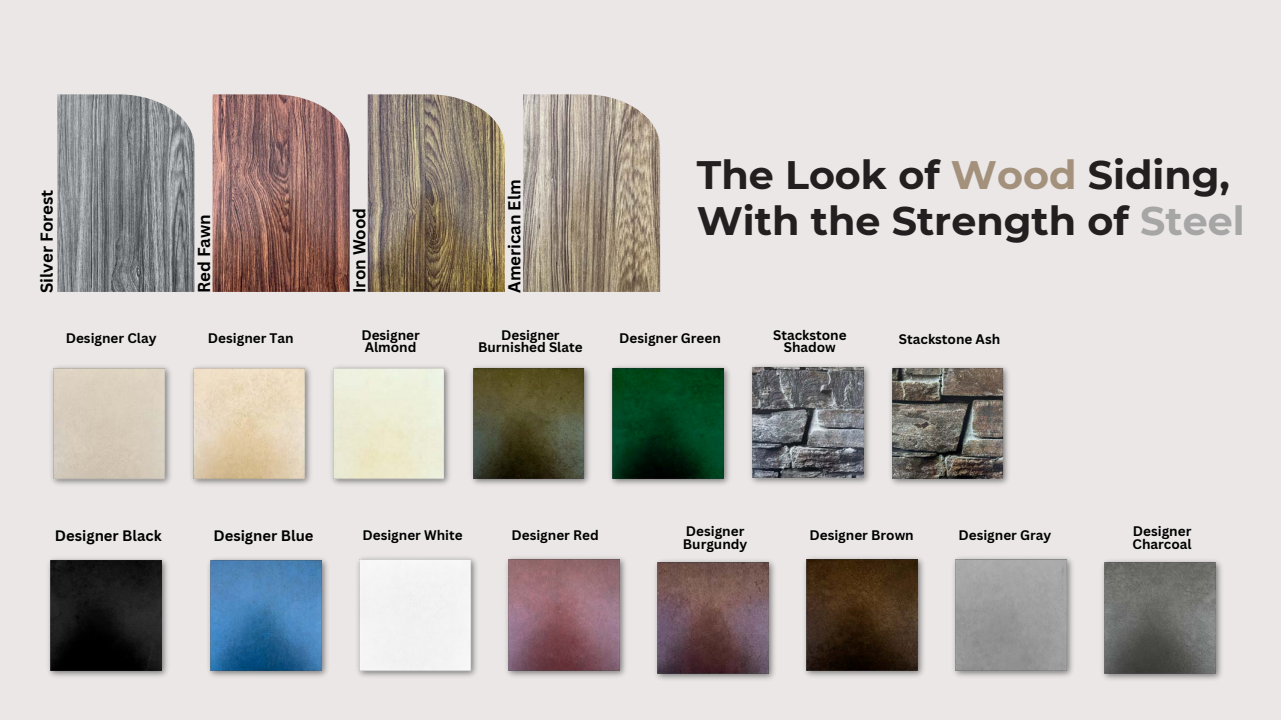
<style>
.page{position:relative;width:1281px;height:720px;background:#ebe7e7}
.page>*{position:absolute;margin:0;border:0;box-sizing:border-box;transform-origin:0 0}
.t1{font:700 39.62px/46.2px "Montserrat";color:#231f20}
.t2{font:700 16.88px "Canva Sans";color:#000}
.t3{font:700 14.75px "Canva Sans";color:#000}
.t4{font:700 13.5px/12.2px "Canva Sans";color:#000}
.s1{color:#a4917c}
.s2{color:#a6a6a6}
</style>
<div class="page">
<img style="left:57px;top:94px;width:137px;height:198px">
<img style="left:212px;top:94px;width:138px;height:198px">
<img style="left:368px;top:94px;width:137px;height:198px">
<img style="left:523px;top:94px;width:137px;height:198px">
<img style="left:44px;top:553px;width:129px;height:129px;border-radius:15px">
<img style="left:204px;top:553px;width:128px;height:129px;border-radius:15px">
<img style="left:353px;top:552px;width:128px;height:129px;border-radius:15px">
<img style="left:502px;top:552px;width:128px;height:129px;border-radius:15px">
<img style="left:651px;top:556px;width:128px;height:128px;border-radius:15px">
<img style="left:799px;top:552px;width:129px;height:129px;border-radius:15px">
<img style="left:948px;top:552px;width:129px;height:129px;border-radius:15px">
<img style="left:331px;top:366px;width:119px;height:119px">
<img style="left:1097px;top:556px;width:129px;height:128px;border-radius:15px">
<img style="left:890px;top:366px;width:119px;height:119px">
<img style="left:750px;top:365px;width:120px;height:119px">
<img style="left:610px;top:366px;width:120px;height:119px">
<img style="left:51px;top:366px;width:120px;height:119px">
<img style="left:471px;top:366px;width:119px;height:119px">
<img style="left:191px;top:366px;width:120px;height:119px">
<p class="t2" style="left:35px;top:293px;width:105px;rotate:-90deg">Silver Forest</p>
<h2 class="t2" style="left:192px;top:293px;width:80px;rotate:-90deg">Red Fawn</h2>
<h2 class="t2" style="left:348px;top:293px;width:87px;rotate:-90deg">Iron Wood</h2>
<h1 class="t2" style="left:502px;top:293px;width:115px;rotate:-90deg">American Elm</h1>
<p class="t1" style="left:697px;top:152px;width:549px">The Look of <span class="s1">Wood</span> Siding,<br>With the Strength of <span class="s2">Steel</span></p>
<p class="t4" style="left:66px;top:331px;width:92px">Designer Clay</p>
<p class="t4" style="left:501px;top:328px;width:60px">Designer</p>
<p class="t4" style="left:619px;top:331px;width:103px">Designer Green</p>
<p class="t4" style="left:361px;top:328px;width:60px">Designer<br>Almond</p>
<p class="t4" style="left:208px;top:331px;width:87px">Designer Tan</p>
<p class="t4" style="left:478px;top:340px;width:106px">Burnished Slate</p>
<p class="t4" style="left:773px;top:328px;width:75px;text-align:center">Stackstone<br>Shadow</p>
<p class="t4" style="left:899px;top:333px;width:103px">Stackstone Ash</p>
<p class="t3" style="left:55px;top:525px;width:108px">Designer Black</p>
<p class="t3" style="left:213px;top:525px;width:101px">Designer Blue</p>
<p class="t4" style="left:362px;top:528px;width:102px">Designer White</p>
<p class="t4" style="left:511px;top:528px;width:89px">Designer Red</p>
<p class="t4" style="left:683px;top:525px;width:66px">Designer<br>Burgundy</p>
<p class="t4" style="left:809px;top:528px;width:106px">Designer Brown</p>
<p class="t4" style="left:958px;top:528px;width:94px">Designer Gray</p>
<p class="t4" style="left:1132px;top:525px;width:61px">Designer<br>Charcoal</p>
</div>
